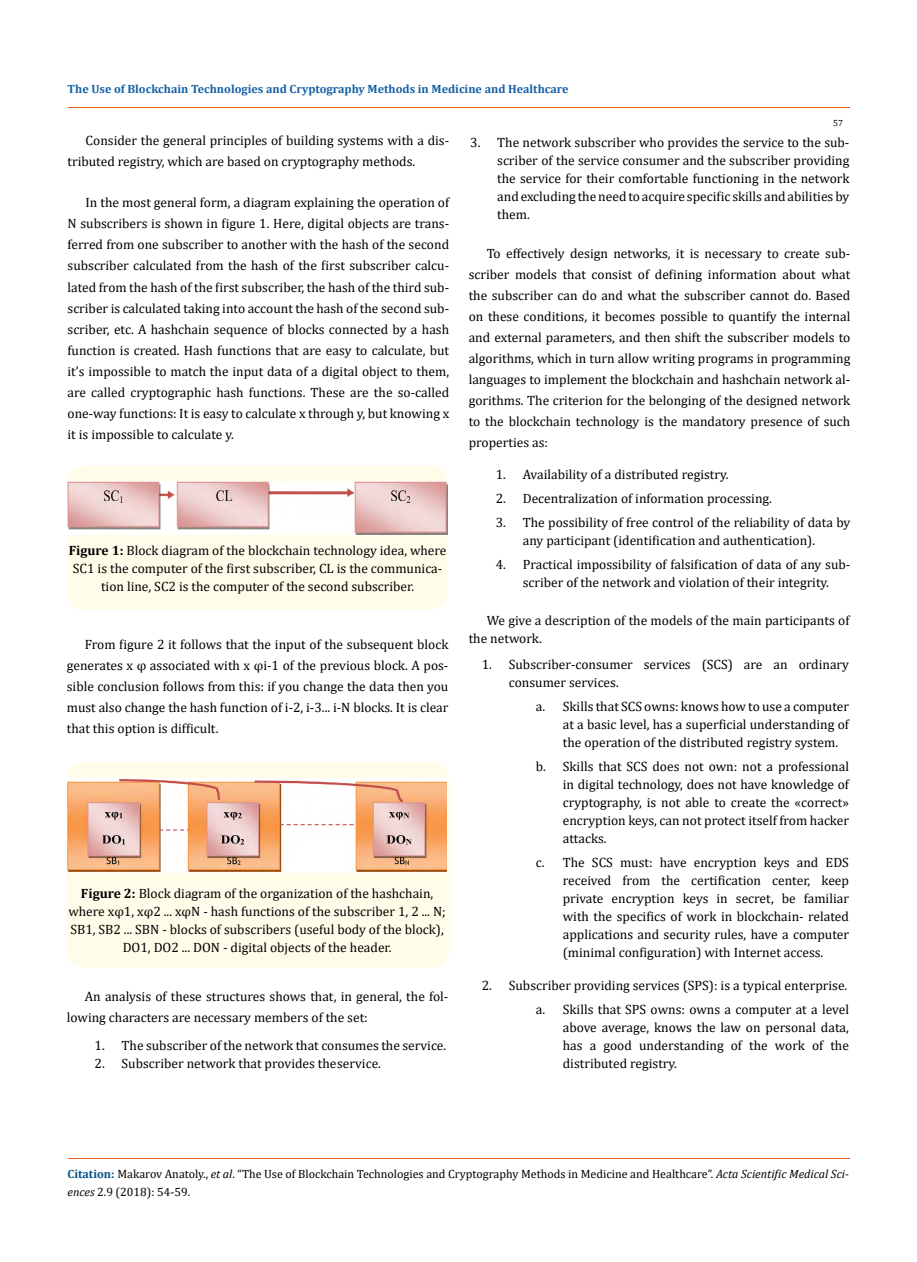
<style>
.page{position:relative;width:917px;height:1262px;background:#fff}
.page>*{position:absolute;margin:0;border:0;box-sizing:border-box;transform-origin:0 0}
.t1{font:13.5px/18px "Cambria";color:#000;text-align:justify}
.t2{font:12px/18px "Cambria";color:#000}
.t3{font:700 12px "Cambria";color:#1560a6}
.t4{font:9px "Cambria";color:#000}
.s1{font-weight:700}
.s2{font-weight:700;color:#035089}
.s3{font-style:italic}
</style>
<div class="page">
<div style="left:68px;top:465px;width:379px;height:145px;background:#fffde9;border-radius:18px"></div>
<img style="left:68px;top:482px;width:379px;height:52px">
<div style="left:67px;top:762px;width:382px;height:205px;background:#fffde9;border-radius:18px"></div>
<img style="left:68px;top:778px;width:378px;height:94px">
<hr style="left:68px;top:108px;width:781px;height:1px;background:#e05d1a">
<hr style="left:68px;top:1158px;width:781px;height:1px;background:#e05d1a">
<p class="t3" style="left:68px;top:81px;width:502px">The Use of Blockchain Technologies and Cryptography Methods in Medicine and Healthcare</p>
<p class="t4" style="left:833px;top:118px;width:11px">57</p>
<p class="t1" style="left:68px;top:130px;width:383px;line-height:21px;text-indent:18px">Consider the general principles of building systems with a dis&shy;tributed registry, which are based on cryptography methods.</p>
<p class="t1" style="left:68px;top:192px;width:383px;line-height:21px;text-indent:18px">In the most general form, a diagram explaining the operation of N subscribers is shown in figure 1. Here, digital objects are trans&shy;ferred from one subscriber to another with the hash of the second subscriber calculated from the hash of the first subscriber calcu&shy;lated from the hash of the first subscriber, the hash of the third sub&shy;scriber is calculated taking into account the hash of the second sub&shy;scriber, etc. A hashchain sequence of blocks connected by a hash function is created. Hash functions that are easy to calculate, but it’s impossible to match the input data of a digital object to them, are called cryptographic hash functions. These are the so-called one-way functions: It is easy to calculate x through y, but knowing x it is impossible to calculate y.</p>
<p class="t1" style="left:69px;top:541px;width:379px;text-align:center"><span class="s1">Figure 1:</span> Block diagram of the blockchain technology idea, where<br>SC1 is the computer of the first subscriber, CL is the communica&shy;tion line, SC2 is the computer of the second subscriber.</p>
<p class="t1" style="left:67px;top:633px;width:383px;line-height:21px;text-indent:18px">From figure 2 it follows that the input of the subsequent block generates x φ associated with x φi-1 of the previous block. A pos&shy;sible conclusion follows from this: if you change the data then you must also change the hash function of i-2, i-3... i-N blocks. It is clear that this option is difficult.</p>
<p class="t1" style="left:68px;top:883px;width:379px;text-align:center"><span class="s1">Figure 2:</span> Block diagram of the organization of the hashchain, where xφ1, xφ2 ... xφN - hash functions of the subscriber 1, 2 ... N; SB1, SB2 ... SBN - blocks of subscribers (useful body of the block), DO1, DO2 ... DON - digital objects of the header.</p>
<p class="t1" style="left:67px;top:985px;width:383px;line-height:21px;text-indent:18px">An analysis of these structures shows that, in general, the fol&shy;lowing characters are necessary members of the set:</p>
<p class="t1" style="left:95px;top:1035px;width:353px">1. The subscriber of the network that consumes the service.</p>
<p class="t1" style="left:95px;top:1053px;width:288px">2. Subscriber network that provides the service.</p>
<p class="t1" style="left:497px;top:133px;width:354px;text-indent:-27px">3. The network subscriber who provides the service to the sub&shy;scriber of the service consumer and the subscriber providing the service for their comfortable functioning in the network and excluding the need to acquire specific skills and abilities by them.</p>
<p class="t1" style="left:468px;top:243px;width:383px;line-height:21px;text-indent:18px">To effectively design networks, it is necessary to create sub&shy;scriber models that consist of defining information about what the subscriber can do and what the subscriber cannot do. Based on these conditions, it becomes possible to quantify the internal and external parameters, and then shift the subscriber models to algorithms, which in turn allow writing programs in programming languages to implement the blockchain and hashchain network al&shy;gorithms. The criterion for the belonging of the designed network to the blockchain technology is the mandatory presence of such properties as:</p>
<p class="t1" style="left:495px;top:465px;width:234px">1. Availability of a distributed registry.</p>
<p class="t1" style="left:495px;top:489px;width:278px">2. Decentralization of information processing.</p>
<p class="t1" style="left:522px;top:513px;width:329px;text-indent:-27px">3. The possibility of free control of the reliability of data by any participant (identification and authentication).</p>
<p class="t1" style="left:495px;top:555px;width:356px;text-align:center">4. Practical impossibility of falsification of data of any sub&shy;scriber of the network and violation of their integrity.</p>
<p class="t1" style="left:468px;top:611px;width:382px;text-indent:18px">We give a description of the models of the main participants of the network.</p>
<p class="t1" style="left:509px;top:655px;width:342px;text-indent:-27px">1. Subscriber-consumer services (SCS) are an ordinary consumer services.</p>
<p class="t1" style="left:563px;top:697px;width:288px;text-indent:-27px">a. Skills that SCS owns: knows how to use a computer at a basic level, has a superficial understanding of the operation of the distributed registry system.</p>
<p class="t1" style="left:563px;top:757px;width:288px;text-indent:-27px">b. Skills that SCS does not own: not a professional in digital technology, does not have knowledge of cryptography, is not able to create the «correct» encryption keys, can not protect itself from hacker attacks.</p>
<p class="t1" style="left:563px;top:853px;width:288px;text-indent:-27px">c. The SCS must: have encryption keys and EDS received from the certification center, keep private encryption keys in secret, be familiar with the specifics of work in blockchain- related applications and security rules, have a computer (minimal configuration) with Internet access.</p>
<p class="t1" style="left:482px;top:973px;width:369px;line-height:24px;text-align:right">2. Subscriber providing services (SPS): is a typical enterprise. a. Skills that SPS owns: owns a computer at a level</p>
<p class="t1" style="left:563px;top:1018px;width:288px">above average, knows the law on personal data, has a good understanding of the work of the distributed registry.</p>
<p class="t2" style="left:68px;top:1164px;width:783px"><span class="s2">Citation:</span> Makarov Anatoly., <span class="s3">et al</span>. “The Use of Blockchain Technologies and Cryptography Methods in Medicine and Healthcare”. <span class="s3">Acta Scientific Medical Sci&shy;ences</span> 2.9 (2018): 54-59.</p>
</div>
